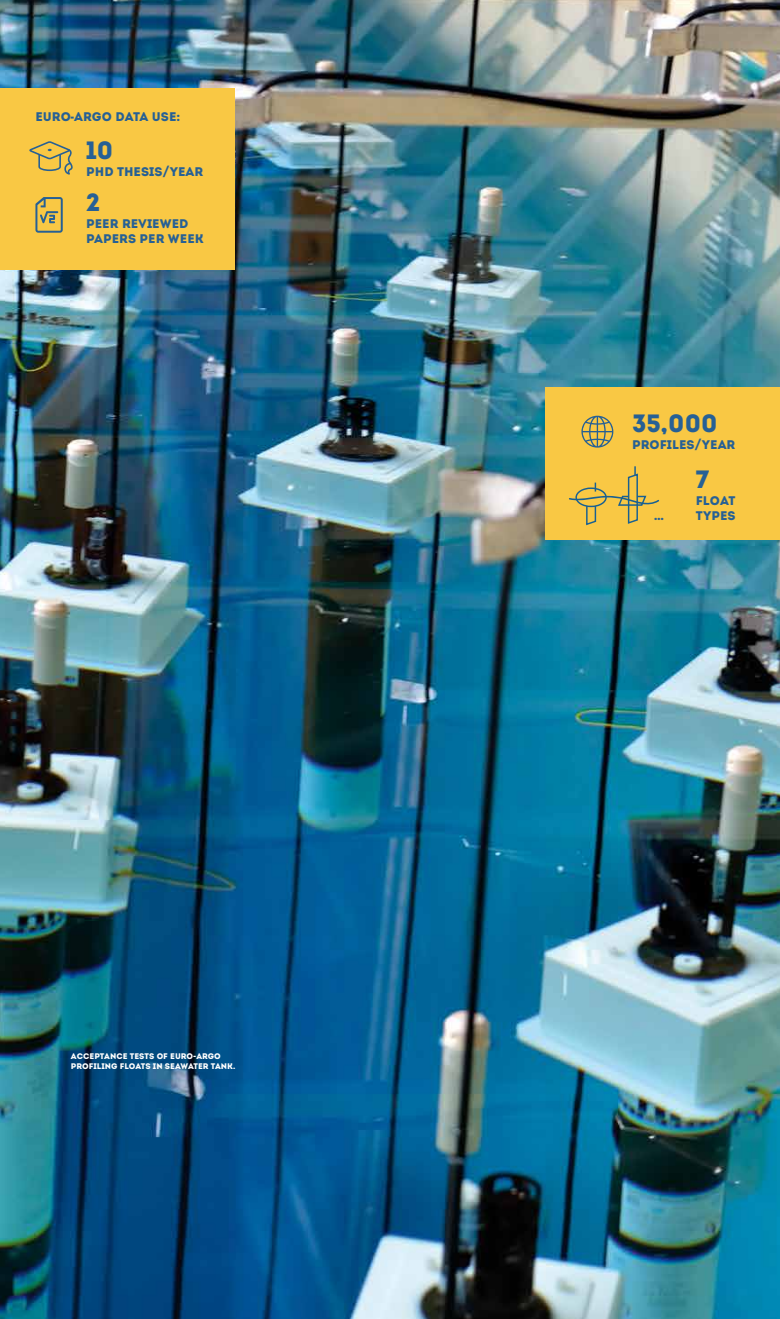
<style>
.page{position:relative;width:780px;height:1319px;background:#fff}
.page>*{position:absolute;margin:0;border:0;box-sizing:border-box;transform-origin:0 0}
.t1{font:25px "Intro";letter-spacing:-.02em;color:#266095}
.t2{font:12.5px/15px "Intro";color:#266095}
.t3{font:8.12px/9.8px "Intro";color:#fff}
.s1{font-family:"Futura";font-weight:800;font-stretch:condensed}
.s2{font-family:"Futura";font-weight:700}
</style>
<div class="page">
<img style="left:0;top:0;width:780px;height:1318px">
<div style="left:546px;top:387px;width:234px;height:152px;background:#f9c844"></div>
<svg style="left:581px;top:415px;width:32px;height:32px"></svg>
<div style="left:0;top:89px;width:234px;height:181px;background:#f9c844"></div>
<svg style="left:35px;top:197px;width:28px;height:36px"></svg>
<svg style="left:29px;top:141px;width:44px;height:33px"></svg>
<svg style="left:569px;top:466px;width:90px;height:59px"></svg>
<div style="left:575px;top:487px;width:31px;height:20px;border:1px solid #186092;border-radius:50%"></div>
<p class="t2" style="left:35px;top:109px;width:146px">EURO<span class="s1">-</span>ARGO DATA USE:</p>
<h1 class="t1" style="left:86px;top:135px;width:29px">10</h1>
<p class="t2" style="left:86px;top:164px;width:119px">PHD THESIS<span class="s2">/</span>YEAR</p>
<h1 class="t1" style="left:86px;top:187px;width:15px">2</h1>
<p class="t2" style="left:86px;top:216px;width:119px">PEER REVIEWED<br>PAPERS PER WEEK</p>
<p class="t3" style="left:71px;top:1051px;width:166px">ACCEPTANCE TESTS OF EURO<span class="s2">-</span>ARGO<br>PROFILING FLOATS IN SEAWATER TANK.</p>
<h1 class="t1" style="left:632px;top:408px;width:87px">35,000</h1>
<p class="t2" style="left:632px;top:437px;width:105px">PROFILES<span class="s2">/</span>YEAR</p>
<p class="t2" style="left:654px;top:508px;width:11px">…</p>
<h1 class="t1" style="left:695px;top:464px;width:15px">7</h1>
<p class="t2" style="left:695px;top:493px;width:41px">FLOAT<br>TYPES</p>
</div>
